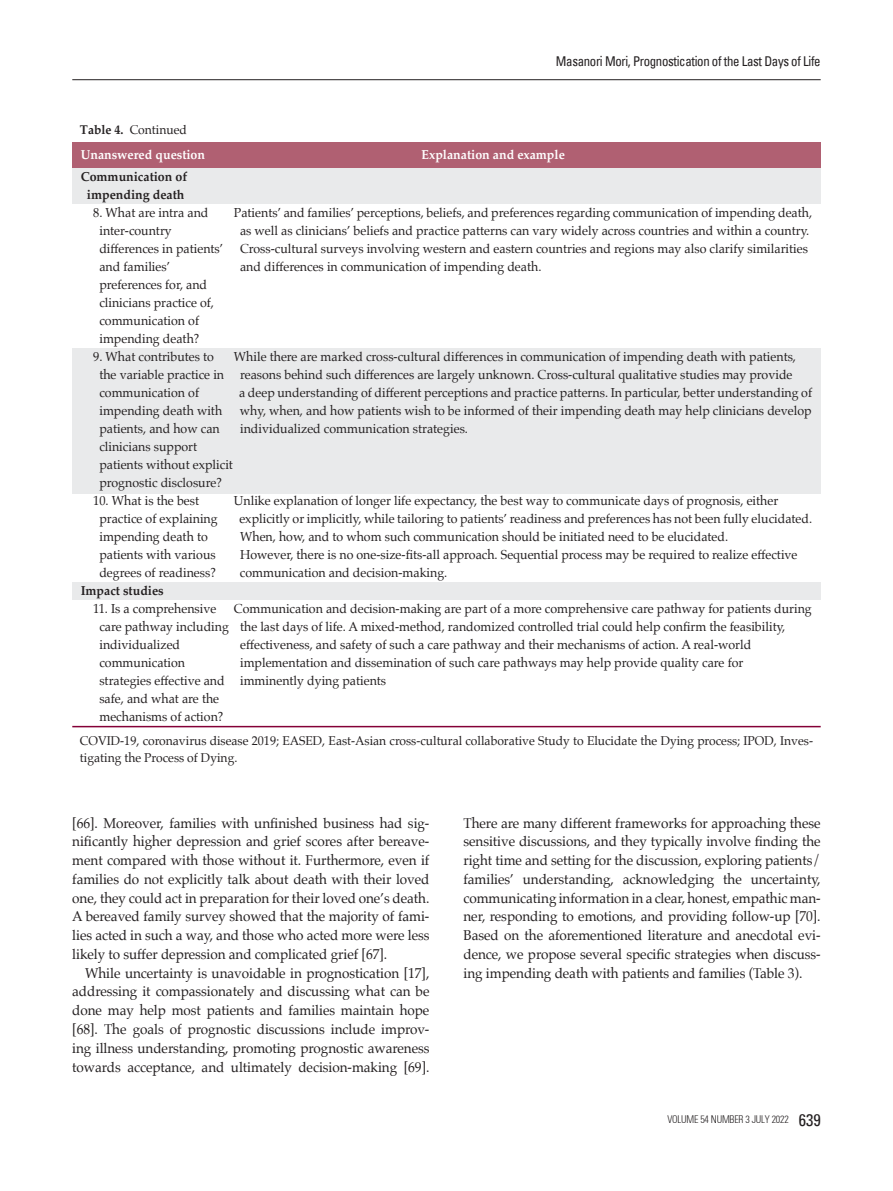
<style>
.page{position:relative;width:893px;height:1191px;background:#fff}
.page>*{position:absolute;margin:0;border:0;box-sizing:border-box;transform-origin:0 0}
.t1{font:14.25px/18.8px "Palatino";letter-spacing:-.005em;color:#231f20;text-align:justify;scale:.95 1}
.t2{font:condensed 13.5px "Univers";letter-spacing:-.025em;color:#231f20;scale:.95 1}
.t3{font:13.05px "Palatino";color:#231f20;scale:.95 1}
.t4{font:700 13.05px "Palatino";color:#231f20;scale:.95 1}
.t5{font:700 13.05px "Palatino";color:#fff;scale:.95 1}
.t6{font:12.75px/17.2px "Palatino";color:#231f20;scale:.95 1}
.t7{font:300 condensed 10.5px "Univers";letter-spacing:-.02em;color:#231f20;scale:.95 1}
.s1{font-weight:700}
.s2{font-weight:400;font-size:16.5px}
</style>
<div class="page">
<hr style="left:72px;top:79px;width:749px;height:1px;background:#231f20">
<div style="left:72px;top:142px;width:749px;height:26px;background:#b06072"></div>
<div style="left:72px;top:168px;width:749px;height:36px;background:#e9eaeb"></div>
<div style="left:72px;top:583px;width:749px;height:17px;background:#e9eaeb"></div>
<div style="left:72px;top:348px;width:749px;height:145px;background:#e9eaeb"></div>
<hr style="left:72px;top:726px;width:749px;height:1px;background:#840037">
<p class="t2" style="left:556px;top:53px;width:280px">Masanori Mori, Prognostication of the Last Days of Life</p>
<p class="t6" style="left:80px;top:121px;width:114px"><span class="s1">Table 4.</span> Continued</p>
<p class="t5" style="left:81px;top:143px;width:132px">Unanswered question</p>
<p class="t5" style="left:422px;top:143px;width:152px">Explanation and example</p>
<p class="t4" style="left:81px;top:166px;width:114px">Communication of</p>
<p class="t4" style="left:87px;top:184px;width:104px">impending death</p>
<p class="t3" style="left:93px;top:202px;width:123px">8. What are intra and</p>
<p class="t3" style="left:234px;top:202px;width:610px">Patients’ and families’ perceptions, beliefs, and preferences regarding communication of impending death,</p>
<p class="t3" style="left:99px;top:220px;width:78px">inter-country</p>
<p class="t3" style="left:240px;top:220px;width:601px">as well as clinicians’ beliefs and practice patterns can vary widely across countries and within a country.</p>
<p class="t3" style="left:99px;top:238px;width:132px">differences in patients’</p>
<p class="t3" style="left:240px;top:238px;width:599px">Cross-cultural surveys involving western and eastern countries and regions may also clarify similarities</p>
<p class="t3" style="left:99px;top:256px;width:76px">and families’</p>
<p class="t3" style="left:240px;top:256px;width:319px">and differences in communication of impending death.</p>
<p class="t3" style="left:99px;top:274px;width:115px">preferences for, and</p>
<p class="t3" style="left:99px;top:292px;width:122px">clinicians practice of,</p>
<p class="t3" style="left:99px;top:310px;width:107px">communication of</p>
<p class="t3" style="left:99px;top:328px;width:107px">impending death?</p>
<p class="t3" style="left:93px;top:346px;width:129px">9. What contributes to</p>
<p class="t3" style="left:234px;top:346px;width:593px">While there are marked cross-cultural differences in communication of impending death with patients,</p>
<p class="t3" style="left:99px;top:364px;width:731px">the variable practice in reasons behind such differences are largely unknown. Cross-cultural qualitative studies may provide</p>
<p class="t3" style="left:99px;top:382px;width:107px">communication of</p>
<p class="t3" style="left:239px;top:382px;width:605px">a deep understanding of different perceptions and practice patterns. In particular, better understanding of</p>
<p class="t3" style="left:99px;top:400px;width:131px">impending death with</p>
<p class="t3" style="left:240px;top:400px;width:603px">why, when, and how patients wish to be informed of their impending death may help clinicians develop</p>
<p class="t3" style="left:99px;top:418px;width:128px">patients, and how can</p>
<p class="t3" style="left:240px;top:418px;width:241px">individualized communication strategies.</p>
<p class="t3" style="left:99px;top:436px;width:104px">clinicians support</p>
<p class="t3" style="left:99px;top:454px;width:142px">patients without explicit</p>
<p class="t3" style="left:99px;top:472px;width:130px">prognostic disclosure?</p>
<p class="t3" style="left:93px;top:490px;width:113px">10. What is the best</p>
<p class="t3" style="left:234px;top:490px;width:575px">Unlike explanation of longer life expectancy, the best way to communicate days of prognosis, either</p>
<p class="t3" style="left:99px;top:508px;width:126px">practice of explaining</p>
<p class="t3" style="left:239px;top:508px;width:604px">explicitly or implicitly, while tailoring to patients’ readiness and preferences has not been fully elucidated.</p>
<p class="t3" style="left:99px;top:526px;width:116px">impending death to</p>
<p class="t3" style="left:240px;top:526px;width:515px">When, how, and to whom such communication should be initiated need to be elucidated.</p>
<p class="t3" style="left:99px;top:544px;width:124px">patients with various</p>
<p class="t3" style="left:240px;top:544px;width:588px">However, there is no one-size-fits-all approach. Sequential process may be required to realize effective</p>
<p class="t3" style="left:99px;top:562px;width:124px">degrees of readiness?</p>
<p class="t3" style="left:240px;top:562px;width:220px">communication and decision-making.</p>
<p class="t4" style="left:81px;top:580px;width:89px">Impact studies</p>
<p class="t3" style="left:93px;top:598px;width:131px">11. Is a comprehensive</p>
<p class="t3" style="left:234px;top:598px;width:610px">Communication and decision-making are part of a more comprehensive care pathway for patients during</p>
<p class="t3" style="left:99px;top:616px;width:723px">care pathway including the last days of life. A mixed-method, randomized controlled trial could help confirm the feasibility,</p>
<p class="t3" style="left:99px;top:634px;width:87px">individualized</p>
<p class="t3" style="left:240px;top:634px;width:540px">effectiveness, and safety of such a care pathway and their mechanisms of action. A real-world</p>
<p class="t3" style="left:99px;top:652px;width:92px">communication</p>
<p class="t3" style="left:240px;top:652px;width:531px">implementation and dissemination of such care pathways may help provide quality care for</p>
<p class="t3" style="left:99px;top:670px;width:303px">strategies effective and imminently dying patients</p>
<p class="t3" style="left:99px;top:688px;width:128px">safe, and what are the</p>
<p class="t3" style="left:99px;top:706px;width:132px">mechanisms of action?</p>
<p class="t6" style="left:80px;top:732px;width:773px">COVID-19, coronavirus disease 2019; EASED, East-Asian cross-cultural collaborative Study to Elucidate the Dying process; IPOD, Inves&shy;tigating the Process of Dying.</p>
<p class="t1" style="left:72px;top:813px;width:378px">[66]. Moreover, families with unfinished business had sig&shy;nificantly higher depression and grief scores after bereave&shy;ment compared with those without it. Furthermore, even if families do not explicitly talk about death with their loved one, they could act in preparation for their loved one’s death.<br>A bereaved family survey showed that the majority of fami&shy;lies acted in such a way, and those who acted more were less likely to suffer depression and complicated grief [67].</p>
<p class="t1" style="left:72px;top:963px;width:378px;text-indent:13px">While uncertainty is unavoidable in prognostication [17], addressing it compassionately and discussing what can be done may help most patients and families maintain hope [68]. The goals of prognostic discussions include improv&shy;ing illness understanding, promoting prognostic awareness towards acceptance, and ultimately decision-making [69].</p>
<p class="t1" style="left:463px;top:813px;width:377px">There are many different frameworks for approaching these sensitive discussions, and they typically involve finding the right time and setting for the discussion, exploring patients/ families’ understanding, acknowledging the uncertainty, communicating information in a clear, honest, empathic man&shy;ner, responding to emotions, and providing follow-up [70].<br>Based on the aforementioned literature and anecdotal evi&shy;dence, we propose several specific strategies when discuss&shy;ing impending death with patients and families (Table 3).</p>
<p class="t7" style="left:667px;top:1113px;width:163px">VOLUME 54 NUMBER 3 JULY 2022 <span class="s2">639</span></p>
</div>
